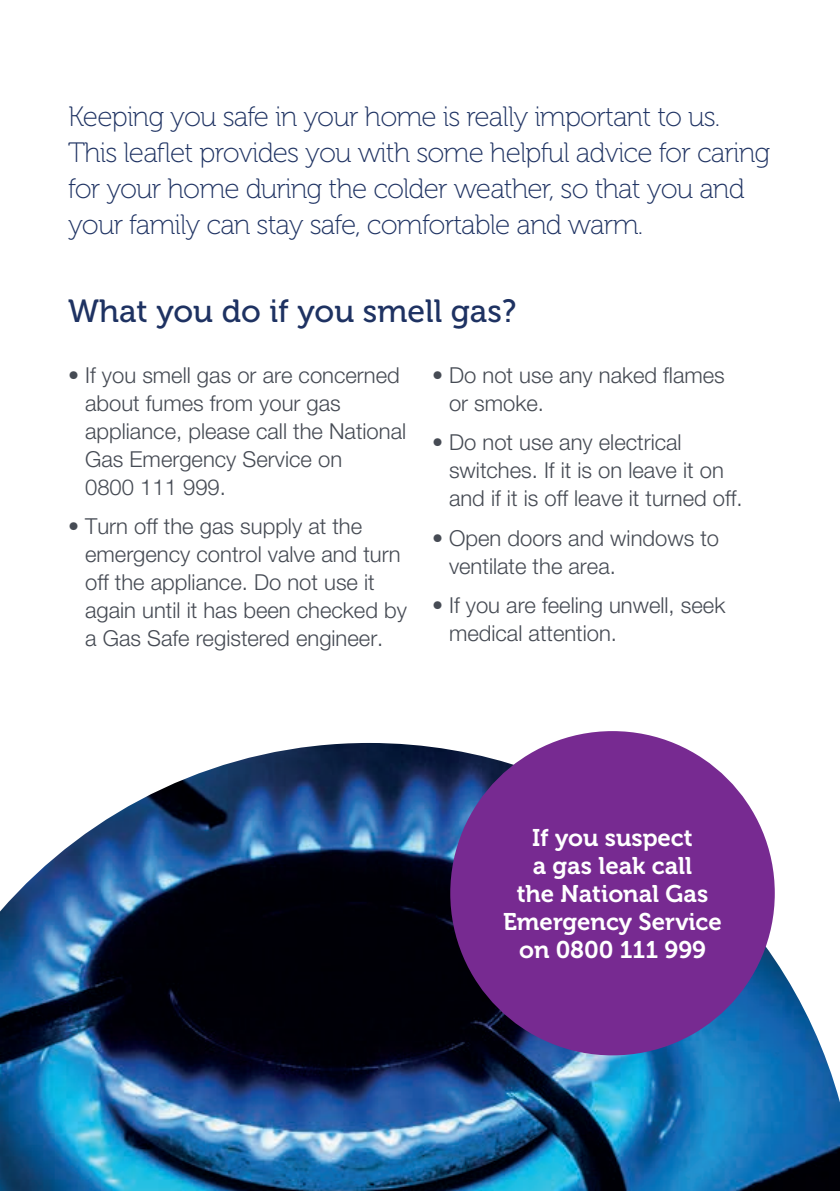
<style>
.page{position:relative;width:840px;height:1191px;background:#fff}
.page>*{position:absolute;margin:0;border:0;box-sizing:border-box;transform-origin:0 0}
.t1{font:32px "Museo 500";color:#1e3262}
.t2{font:28px/36px "Museo 100";letter-spacing:-.03em;color:#1e3262}
.t3{font:24px/28px "Museo 700";color:#fff;text-align:center}
.t4{font:300 22px/28px "Helvetica Neue LT Std";color:#464b54}
</style>
<div class="page">
<img style="left:0;top:743px;width:839px;height:448px">
<div style="left:450px;top:731px;width:324px;height:324px;background:#772a91;border-radius:50%"></div>
<p class="t2" style="left:68px;top:99px;width:703px">Keeping you safe in your home is really important to us.<br>This leaflet provides you with some helpful advice for caring for your home during the colder weather, so that you and your family can stay safe, comfortable and warm.</p>
<h1 class="t1" style="left:68px;top:293px;width:449px">What you do if you smell gas?</h1>
<p class="t4" style="left:85px;top:360px;width:322px;text-indent:-17px">• If you smell gas or are concerned about fumes from your gas appliance, please call the National<br>Gas Emergency Service on<br>0800 111 999.</p>
<p class="t4" style="left:85px;top:512px;width:323px;text-indent:-17px">• Turn off the gas supply at the emergency control valve and turn off the appliance. Do not use it again until it has been checked by a Gas Safe registered engineer.</p>
<p class="t4" style="left:449px;top:360px;width:277px;text-indent:-17px">• Do not use any naked flames or smoke.</p>
<p class="t4" style="left:449px;top:428px;width:295px;text-indent:-17px">• Do not use any electrical switches. If it is on leave it on and if it is off leave it turned off.</p>
<p class="t4" style="left:449px;top:523px;width:271px;text-indent:-17px">• Open doors and windows to ventilate the area.</p>
<p class="t4" style="left:449px;top:591px;width:278px;text-indent:-17px">• If you are feeling unwell, seek medical attention.</p>
<p class="t3" style="left:503px;top:824px;width:220px">If you suspect<br>a gas leak call<br>the National Gas<br>Emergency Service on 0800 111 999</p>
</div>
